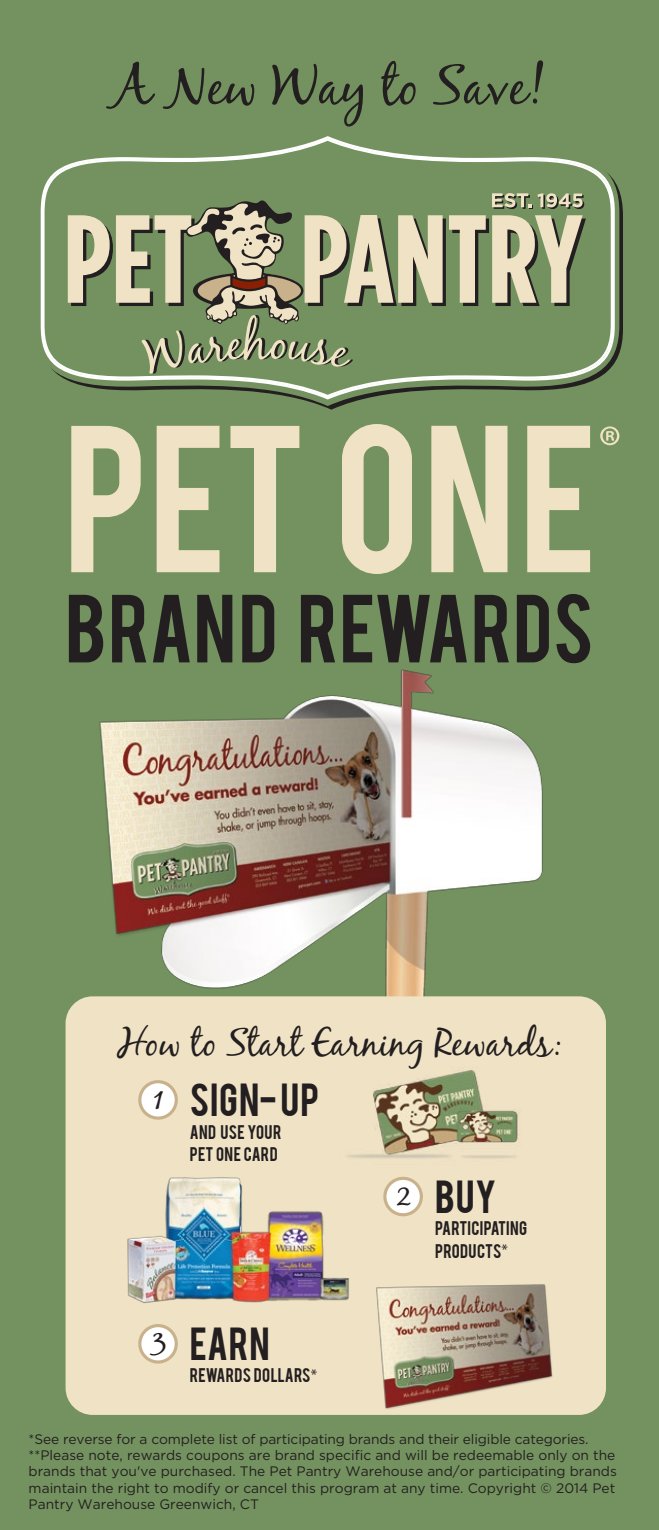
<style>
.page{position:relative;width:659px;height:1530px;background:#74925f}
.page>*{position:absolute;margin:0;border:0;box-sizing:border-box;transform-origin:0 0}
.t1{font:164.5px "Bebas";letter-spacing:.015em;color:#f0e3c5}
.t2{font:76px "Bebas";letter-spacing:.01em;color:#231f20}
.t3{font:57px "Myriad Pro";color:#f0e3c5}
.t4{font:55.5px "Black Jack";color:#231f20}
.t5{font:38.25px "Black Jack";color:#231f20}
.t6{font:36.5px "Bebas";letter-spacing:.02em;color:#231f20}
.t7{font:30px "Black Jack";color:#231f20}
.t8{font:15.5px/22.5px "Bebas";letter-spacing:.02em;color:#231f20}
.t9{font:13.75px/16.2px "Gotham HTF";color:#231f20}
</style>
<div class="page">
<svg style="left:322px;top:190px;width:301px;height:220px"></svg>
<svg style="left:40px;top:182px;width:579px;height:224px"></svg>
<svg style="left:41px;top:136px;width:574px;height:264px"></svg>
<svg style="left:42px;top:138px;width:571px;height:259px"></svg>
<svg style="left:68px;top:193px;width:518px;height:181px"></svg>
<img style="left:66px;top:669px;width:477px;height:349px">
<div style="left:66px;top:996px;width:540px;height:419px;background:#f0e3c5;border-radius:27px"></div>
<img style="left:347px;top:1070px;width:173px;height:89px">
<img style="left:127px;top:1177px;width:222px;height:127px">
<img style="left:376px;top:1284px;width:177px;height:125px">
<svg style="left:383px;top:1176px;width:40px;height:41px"></svg>
<svg style="left:138px;top:1324px;width:40px;height:40px"></svg>
<svg style="left:138px;top:1080px;width:40px;height:40px"></svg>
<h3 class="t4" style="left:112px;top:52px;width:434px">A New Way to Save!</h3>
<h1 class="t1" style="left:64px;top:379px;width:535px">PET ONE</h1>
<h3 class="t3" style="left:598px;top:411px;width:25px">®</h3>
<h2 class="t2" style="left:65px;top:573px;width:530px">BRAND REWARDS</h2>
<h3 class="t5" style="left:118px;top:1019px;width:446px">How to Start Earning Rewards:</h3>
<h3 class="t6" style="left:190px;top:1073px;width:131px">SIGN- UP</h3>
<p class="t8" style="left:190px;top:1119px;width:93px">AND USE YOUR<br>PET ONE CARD</p>
<h3 class="t7" style="left:154px;top:1080px;width:12px">1</h3>
<h3 class="t7" style="left:152px;top:1322px;width:16px">3</h3>
<h3 class="t6" style="left:190px;top:1317px;width:81px">EARN</h3>
<p class="t8" style="left:190px;top:1363px;width:129px">REWARDS DOLLARS<sup>*</sup></p>
<h3 class="t7" style="left:396px;top:1177px;width:16px">2</h3>
<h3 class="t6" style="left:435px;top:1170px;width:63px">BUY</h3>
<p class="t8" style="left:435px;top:1216px;width:94px">PARTICIPATING<br>PRODUCTS<sup>*</sup></p>
<p class="t9" style="left:29px;top:1431px;width:590px">*See reverse for a complete list of participating brands and their eligible categories. **Please note, rewards coupons are brand specific and will be redeemable only on the brands that you've purchased. The Pet Pantry Warehouse and/or participating brands maintain the right to modify or cancel this program at any time. Copyright © 2014 Pet Pantry Warehouse Greenwich, CT</p>
</div>
